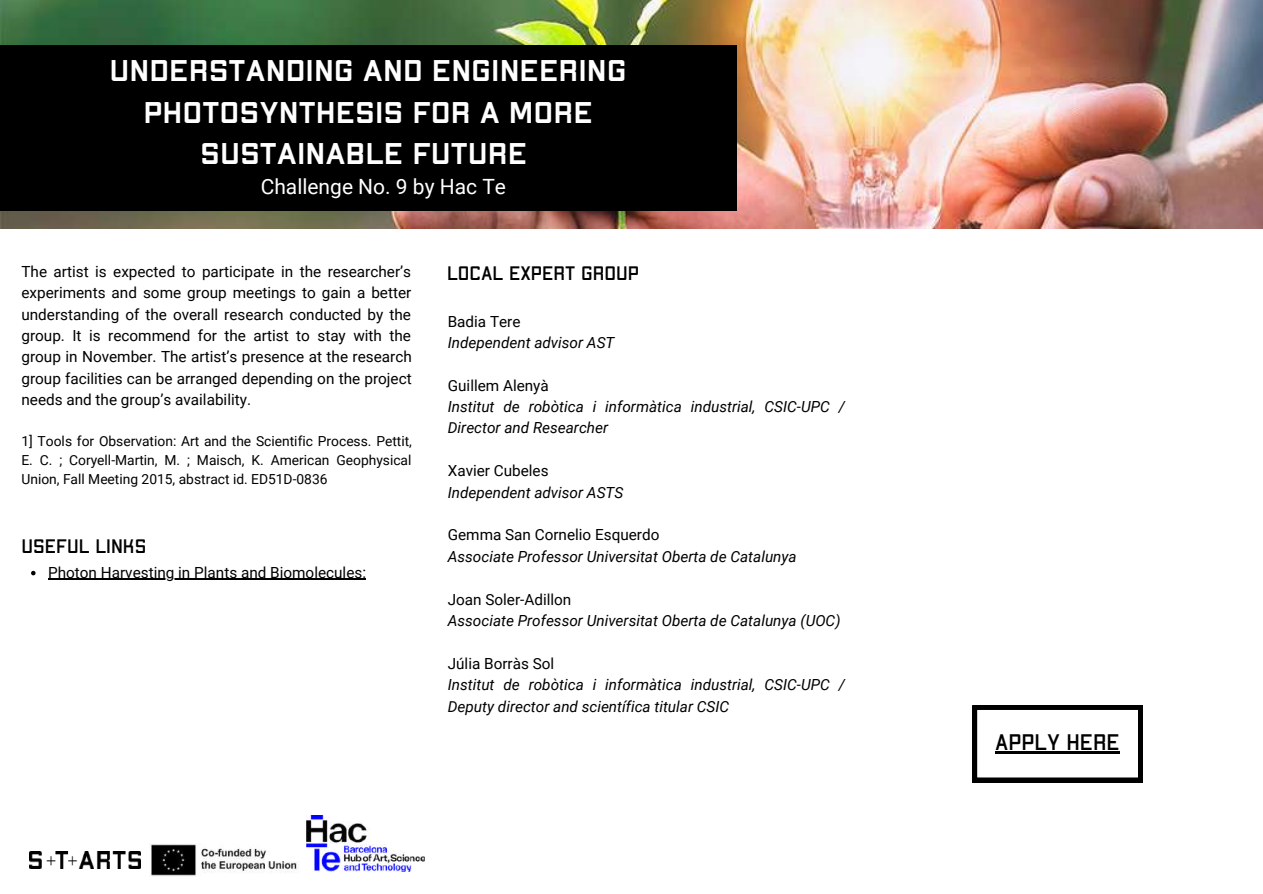
<style>
.page{position:relative;width:1263px;height:894px;background:#fff}
.page>*{position:absolute;margin:0;border:0;box-sizing:border-box;transform-origin:0 0}
.t1{font:700 expanded 29.85px/41.5px "Apex Mk 2";color:#fff;text-align:center}
.t2{font:22.5px "Apex Mk 2";color:#000}
.t3{font:21px "Roboto";color:#fff}
.t4{font:19.5px "Apex Mk 2";color:#000}
.t5{font:15.3px/21.3px "Roboto";color:#000;text-align:justify}
.t6{font:italic 15.3px/21.3px "Roboto";color:#000}
.t7{font:13.8px/19px "Roboto";color:#000;text-align:justify}
</style>
<div class="page">
<img style="left:0;top:0;width:1263px;height:228px">
<img style="left:29px;top:851px;width:112px;height:17px">
<img style="left:150px;top:844px;width:149px;height:31px">
<img style="left:307px;top:815px;width:117px;height:56px">
<svg style="left:31px;top:570px;width:5px;height:5px"></svg>
<hr style="left:48px;top:578px;width:318px;height:1px;background:#000">
<svg style="left:973px;top:705px;width:169px;height:76px"></svg>
<hr style="left:995px;top:751px;width:125px;height:2px;background:#000">
<div style="left:0;top:45px;width:736px;height:166px;background:#000"></div>
<h1 class="t1" style="left:109px;top:51px;width:519px">UNDERSTANDING AND ENGINEERING<br>PHOTOSYNTHESIS FOR A MORE<br>SUSTAINABLE FUTURE</h1>
<h3 class="t3" style="left:261px;top:175px;width:247px">Challenge No. 9 by Hac Te</h3>
<h1 class="t1" style="left:37px;top:55px;width:498px">IMPROVING PHOTOSYNTHESIS FOR<br>GREENER CITIES</h1>
<h3 class="t3" style="left:165px;top:137px;width:242px">Challenge No. 9 by HacTE</h3>
<p class="t5" style="left:21px;top:261px;width:392px">The artist is expected to participate in the researcher’s experiments and some group meetings to gain a better understanding of the overall research conducted by the group. It is recommend for the artist to stay with the group in November. The artist’s presence at the research group facilities can be arranged depending on the project needs and the group’s availability.</p>
<p class="t7" style="left:21px;top:431px;width:392px">1] Tools for Observation: Art and the Scientific Process. Pettit, E. C. ; Coryell-Martin, M. ; Maisch, K. American Geophysical Union, Fall Meeting 2015, abstract id. ED51D-0836</p>
<p class="t4" style="left:21px;top:537px;width:126px">USEFUL LINKS</p>
<p class="t5" style="left:48px;top:561px;width:319px">Photon Harvesting in Plants and Biomolecules:</p>
<p class="t4" style="left:447px;top:264px;width:193px">LOCAL EXPERT GROUP</p>
<p class="t5" style="left:448px;top:310px;width:74px">Badia Tere</p>
<p class="t6" style="left:448px;top:332px;width:168px">Independent advisor AST</p>
<p class="t5" style="left:448px;top:375px;width:103px">Guillem Alenyà</p>
<p class="t6" style="left:448px;top:396px;width:399px">Institut de robòtica i informàtica industrial, CSIC-UPC /<br>Director and Researcher</p>
<p class="t5" style="left:448px;top:460px;width:102px">Xavier Cubeles</p>
<p class="t6" style="left:448px;top:481px;width:177px">Independent advisor ASTS</p>
<p class="t5" style="left:448px;top:524px;width:213px">Gemma San Cornelio Esquerdo</p>
<p class="t6" style="left:448px;top:545px;width:350px">Associate Professor Universitat Oberta de Catalunya</p>
<p class="t5" style="left:448px;top:588px;width:125px">Joan Soler-Adillon</p>
<p class="t6" style="left:448px;top:610px;width:394px">Associate Professor Universitat Oberta de Catalunya (UOC)</p>
<p class="t5" style="left:448px;top:652px;width:108px">Júlia Borràs Sol</p>
<p class="t6" style="left:448px;top:674px;width:399px">Institut de robòtica i informàtica industrial, CSIC-UPC /<br>Deputy director and scientífica titular CSIC</p>
<h2 class="t2" style="left:995px;top:732px;width:126px">APPLY HERE</h2>
</div>
